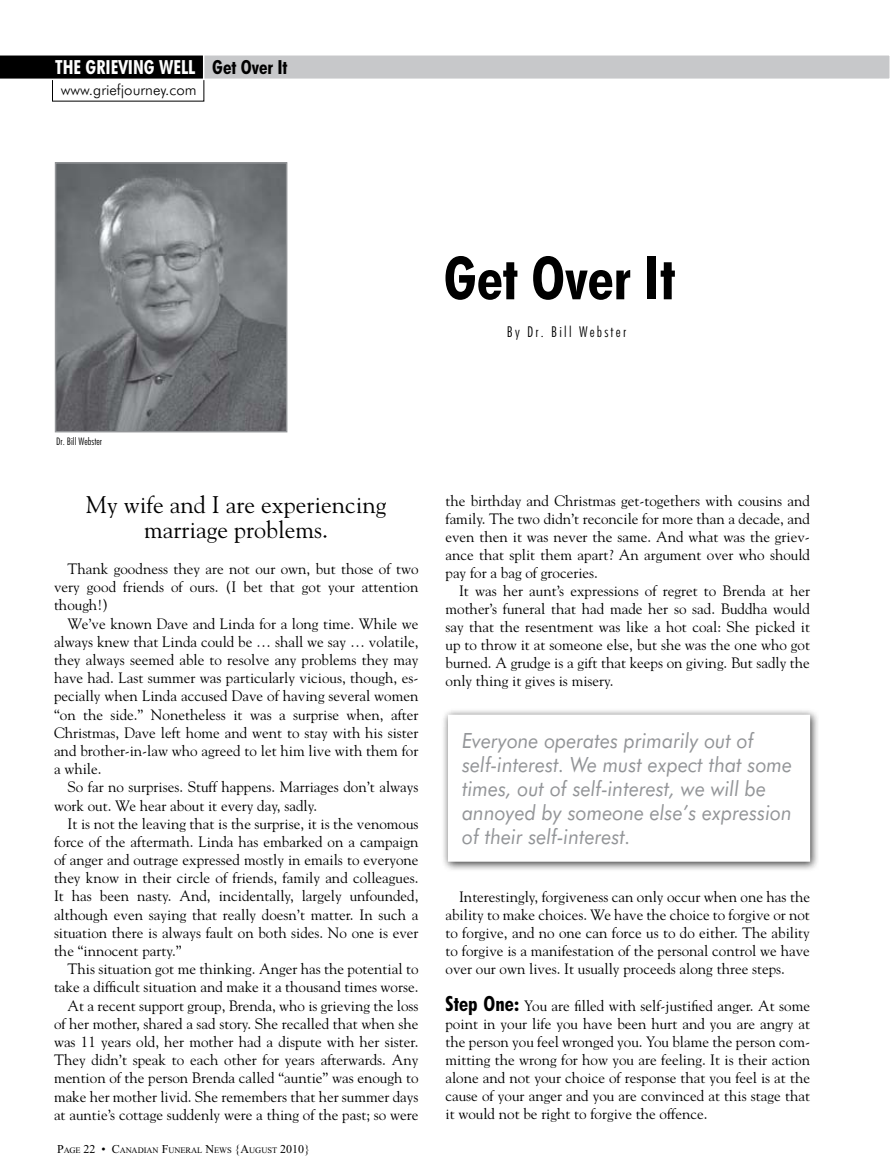
<style>
.page{position:relative;width:891px;height:1175px;background:#fff}
.page>*{position:absolute;margin:0;border:0;box-sizing:border-box;transform-origin:0 0}
.t1{font:700 condensed 60px "Futura BT";color:#000}
.t2{font:24px/24.2px "Goudy";color:#000;text-align:center}
.t3{font:italic 21px/24px "Futura BT";color:#939598;scale:.94 1}
.t4{font:700 condensed 19.5px "Futura BT";color:#fff}
.t5{font:15px/18.1px "Goudy";color:#000;text-align:justify}
.t6{font:300 15px "Futura BT";color:#000}
.t7{font:300 condensed 15px "Futura BT";letter-spacing:.15em;color:#000}
.t8{font:300 condensed 10.5px "Futura BT";color:#000}
.t9{font:8.4px "Times New Roman";color:#000}
.s1{color:#000}
.s2{font-size:12px}
.s3{font-family:"Futura BT";font-weight:700;font-stretch:condensed;font-size:21px}
</style>
<div class="page">
<img style="left:58px;top:165px;width:226px;height:264px">
<div style="left:55px;top:162px;width:232px;height:270px;border:2px solid #939598"></div>
<div style="left:148px;top:55px;width:742px;height:24px;background:#c7c8ca"></div>
<div style="left:148px;top:54px;width:743px;height:26px;border:2px solid #fff"></div>
<svg style="left:0;top:54px;width:204px;height:26px;background:#1e1e1e"></svg>
<div style="left:442px;top:708px;width:378px;height:164px;background:#000;opacity:.75"></div>
<div style="left:449px;top:715px;width:360px;height:146px;background:#fff"></div>
<div style="left:448px;top:714px;width:362px;height:147px;border:1px solid #fff"></div>
<svg style="left:890px;top:54px;width:1px;height:23px"></svg>
<h3 class="t4" style="left:55px;top:55px;width:234px">THE GRIEVING WELL <span class="s1">Get Over It</span></h3>
<p class="t6" style="left:61px;top:81px;width:137px">www.griefjourney.com</p>
<h1 class="t1" style="left:444px;top:241px;width:233px">Get Over It</h1>
<p class="t7" style="left:507px;top:323px;width:121px">By Dr. Bill Webster</p>
<p class="t8" style="left:56px;top:435px;width:47px">Dr. Bill Webster</p>
<h2 class="t2" style="left:86px;top:492px;width:302px">My wife and I are experiencing marriage problems.</h2>
<p class="t5" style="left:54px;top:559px;width:366px;text-indent:14px">Thank goodness they are not our own, but those of two very good friends of ours. (I bet that got your attention though!)</p>
<p class="t5" style="left:54px;top:614px;width:366px;text-indent:14px">We’ve known Dave and Linda for a long time. While we always knew that Linda could be … shall we say … volatile, they always seemed able to resolve any problems they may have had. Last summer was particularly vicious, though, es&shy;pecially when Linda accused Dave of having several women “on the side.” Nonetheless it was a surprise when, after Christmas, Dave left home and went to stay with his sister and brother-in-law who agreed to let him live with them for a while.</p>
<p class="t5" style="left:54px;top:777px;width:366px;text-indent:14px">So far no surprises. Stuff happens. Marriages don’t always work out. We hear about it every day, sadly.</p>
<p class="t5" style="left:54px;top:814px;width:366px;text-indent:14px">It is not the leaving that is the surprise, it is the venomous force of the aftermath. Linda has embarked on a campaign of anger and outrage expressed mostly in emails to everyone they know in their circle of friends, family and colleagues.<br>It has been nasty. And, incidentally, largely unfounded, although even saying that really doesn’t matter. In such a situation there is always fault on both sides. No one is ever the “innocent party.”</p>
<p class="t5" style="left:54px;top:959px;width:366px;text-align:right">This situation got me thinking. Anger has the potential to take a difficult situation and make it a thousand times worse.<br>At a recent support group, Brenda, who is grieving the loss of her mother, shared a sad story. She recalled that when she was 11 years old, her mother had a dispute with her sister.<br>They didn’t speak to each other for years afterwards. Any mention of the person Brenda called “auntie” was enough to make her mother livid. She remembers that her summer days at auntie’s cottage suddenly were a thing of the past; so were</p>
<p class="t9" style="left:57px;top:1145px;width:255px"><span class="s2">P</span>AGE <span class="s2">22 • C</span>ANADIAN <span class="s2">F</span>UNERAL <span class="s2">N</span>EWS <span class="s2">{A</span>UGUST <span class="s2">2010}</span></p>
<p class="t5" style="left:446px;top:491px;width:366px">the birthday and Christmas get-togethers with cousins and family. The two didn’t reconcile for more than a decade, and even then it was never the same. And what was the griev&shy;ance that split them apart? An argument over who should pay for a bag of groceries.</p>
<p class="t5" style="left:446px;top:581px;width:366px;text-indent:14px">It was her aunt’s expressions of regret to Brenda at her mother’s funeral that had made her so sad. Buddha would say that the resentment was like a hot coal: She picked it up to throw it at someone else, but she was the one who got burned. A grudge is a gift that keeps on giving. But sadly the only thing it gives is misery.</p>
<h3 class="t3" style="left:462px;top:728px;width:353px">Everyone operates primarily out of self-interest. We must expect that some times, out of self-interest, we will be annoyed by someone else’s expression of their self-interest.</h3>
<p class="t5" style="left:446px;top:887px;width:366px;text-indent:14px">Interestingly, forgiveness can only occur when one has the ability to make choices. We have the choice to forgive or not to forgive, and no one can force us to do either. The ability to forgive is a manifestation of the personal control we have over our own lives. It usually proceeds along three steps.</p>
<p class="t5" style="left:445px;top:996px;width:366px"><span class="s3">Step One:</span> You are filled with self-justified anger. At some point in your life you have been hurt and you are angry at the person you feel wronged you. You blame the person com&shy;mitting the wrong for how you are feeling. It is their action alone and not your choice of response that you feel is at the cause of your anger and you are convinced at this stage that it would not be right to forgive the offence.</p>
</div>
